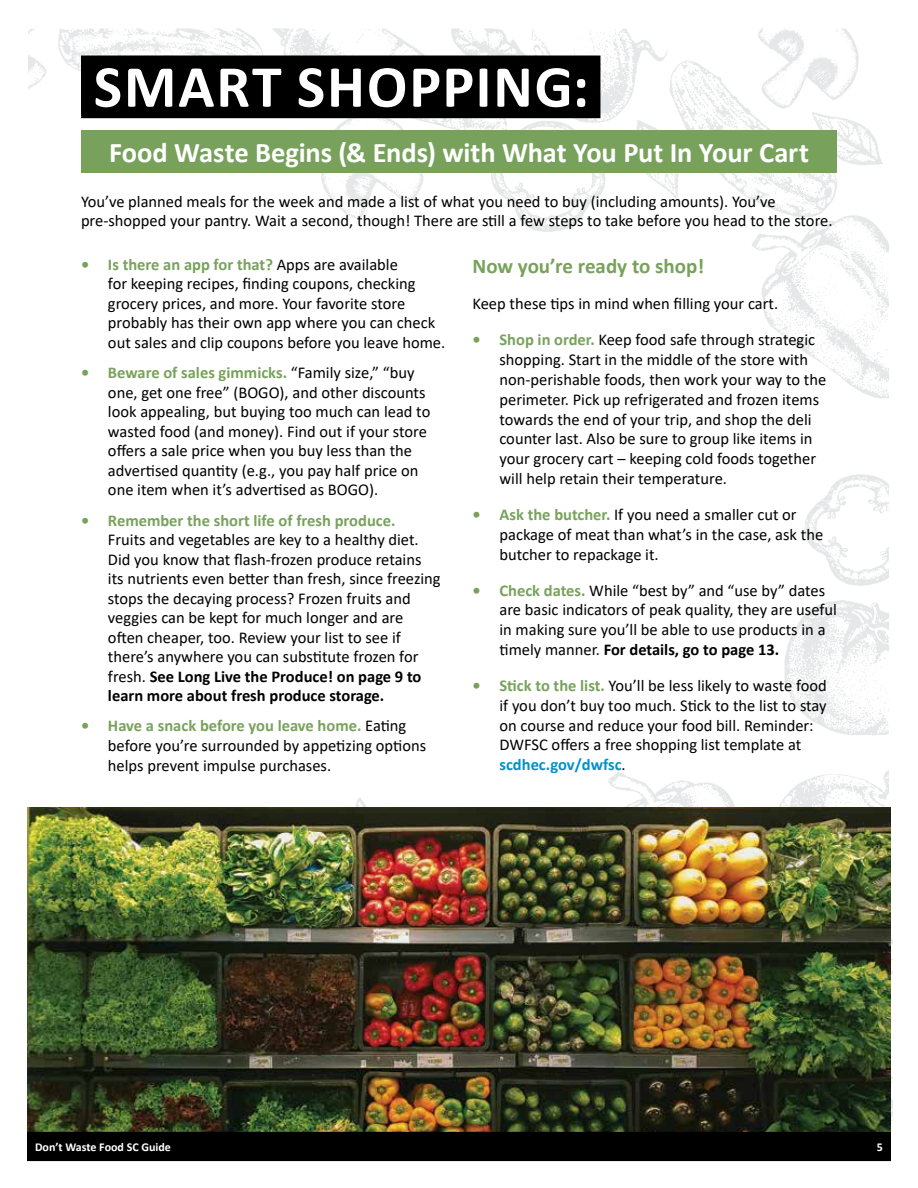
<style>
.page{position:relative;width:918px;height:1188px;background:#fff}
.page>*{position:absolute;margin:0;border:0;box-sizing:border-box;transform-origin:0 0}
.t1{font:700 60px "Calibri";letter-spacing:.03em;color:#fff}
.t2{font:700 28.5px "Calibri";letter-spacing:-.005em;color:#fff}
.t3{font:700 21px "Calibri";color:#78a25c}
.t4{font:16.5px/19.5px "Calibri";color:#000}
.t5{font:700 16.5px "Calibri";color:#78a25c}
.t6{font:700 12px "Calibri";color:#fff}
.s1{font-weight:700;color:#78a25c}
.s2{font-weight:700}
.s3{font-weight:700;color:#0092c8}
</style>
<div class="page">
<img style="left:28px;top:28px;width:864px;height:1095px">
<div style="left:82px;top:56px;width:518px;height:61px;background:#000"></div>
<hr style="left:81px;top:56px;width:519px;height:1px;background:#000">
<hr style="left:81px;top:57px;width:1px;height:60px;background:#000">
<hr style="left:81px;top:117px;width:519px;height:1px;background:#000">
<div style="left:81px;top:130px;width:756px;height:43px;background:#78a25c"></div>
<img style="left:27px;top:808px;width:864px;height:324px">
<div style="left:27px;top:1132px;width:864px;height:29px;background:#000"></div>
<h1 class="t1" style="left:94px;top:44px;width:497px">SMART SHOPPING:</h1>
<h2 class="t2" style="left:109px;top:132px;width:701px">Food Waste Begins (&amp; Ends) with What You Put In Your Cart</h2>
<p class="t4" style="left:81px;top:192px;width:753px;line-height:19px">You’ve planned meals for the week and made a list of what you need to buy (including amounts). You’ve pre-shopped your pantry. Wait a second, though! There are still a few steps to take before you head to the store.</p>
<p class="t4" style="left:108px;top:254px;width:339px;text-indent:-27px"><span class="s1">• Is there an app for that?</span> Apps are available<br>for keeping recipes, finding coupons, checking grocery prices, and more. Your favorite store probably has their own app where you can check out sales and clip coupons before you leave home.</p>
<p class="t4" style="left:108px;top:363px;width:324px;text-indent:-27px"><span class="s1">• Beware of sales gimmicks.</span> “Family size,” “buy one, get one free” (BOGO), and other discounts look appealing, but buying too much can lead to wasted food (and money). Find out if your store offers a sale price when you buy less than the advertised quantity (e.g., you pay half price on one item when it’s advertised as BOGO).</p>
<p class="t5" style="left:81px;top:508px;width:316px">• Remember the short life of fresh produce.</p>
<p class="t4" style="left:108px;top:529px;width:334px">Fruits and vegetables are key to a healthy diet.<br>Did you know that flash-frozen produce retains its nutrients even better than fresh, since freezing stops the decaying process? Frozen fruits and veggies can be kept for much longer and are often cheaper, too. Review your list to see if there’s anywhere you can substitute frozen for fresh. <span class="s2">See Long Live the Produce! on page 9 to learn more about fresh produce storage.</span></p>
<p class="t4" style="left:108px;top:716px;width:320px;text-indent:-27px"><span class="s1">• Have a snack before you leave home.</span> Eating before you’re surrounded by appetizing options helps prevent impulse purchases.</p>
<p class="t3" style="left:472px;top:252px;width:233px">Now you’re ready to shop!</p>
<p class="t4" style="left:472px;top:294px;width:307px">Keep these tips in mind when filling your cart.</p>
<p class="t4" style="left:499px;top:330px;width:328px;text-indent:-27px"><span class="s1">• Shop in order.</span> Keep food safe through strategic shopping. Start in the middle of the store with non-perishable foods, then work your way to the perimeter. Pick up refrigerated and frozen items towards the end of your trip, and shop the deli counter last. Also be sure to group like items in your grocery cart – keeping cold foods together will help retain their temperature.</p>
<p class="t4" style="left:499px;top:504px;width:325px;text-indent:-27px"><span class="s1">• Ask the butcher.</span> If you need a smaller cut or package of meat than what’s in the case, ask the butcher to repackage it.</p>
<p class="t4" style="left:499px;top:580px;width:339px;text-indent:-27px"><span class="s1">• Check dates.</span> While “best by” and “use by” dates are basic indicators of peak quality, they are useful in making sure you’ll be able to use products in a timely manner. <span class="s2">For details, go to page 13.</span></p>
<p class="t4" style="left:499px;top:675px;width:329px;text-indent:-27px"><span class="s1">• Stick to the list.</span> You’ll be less likely to waste food if you don’t buy too much. Stick to the list to stay on course and reduce your food bill. Reminder:<br>DWFSC offers a free shopping list template at <span class="s3">scdhec.gov/dwfsc</span>.</p>
<p class="t6" style="left:35px;top:1138px;width:137px">Don’t Waste Food SC Guide</p>
<p class="t6" style="left:877px;top:1138px;width:8px">5</p>
</div>
